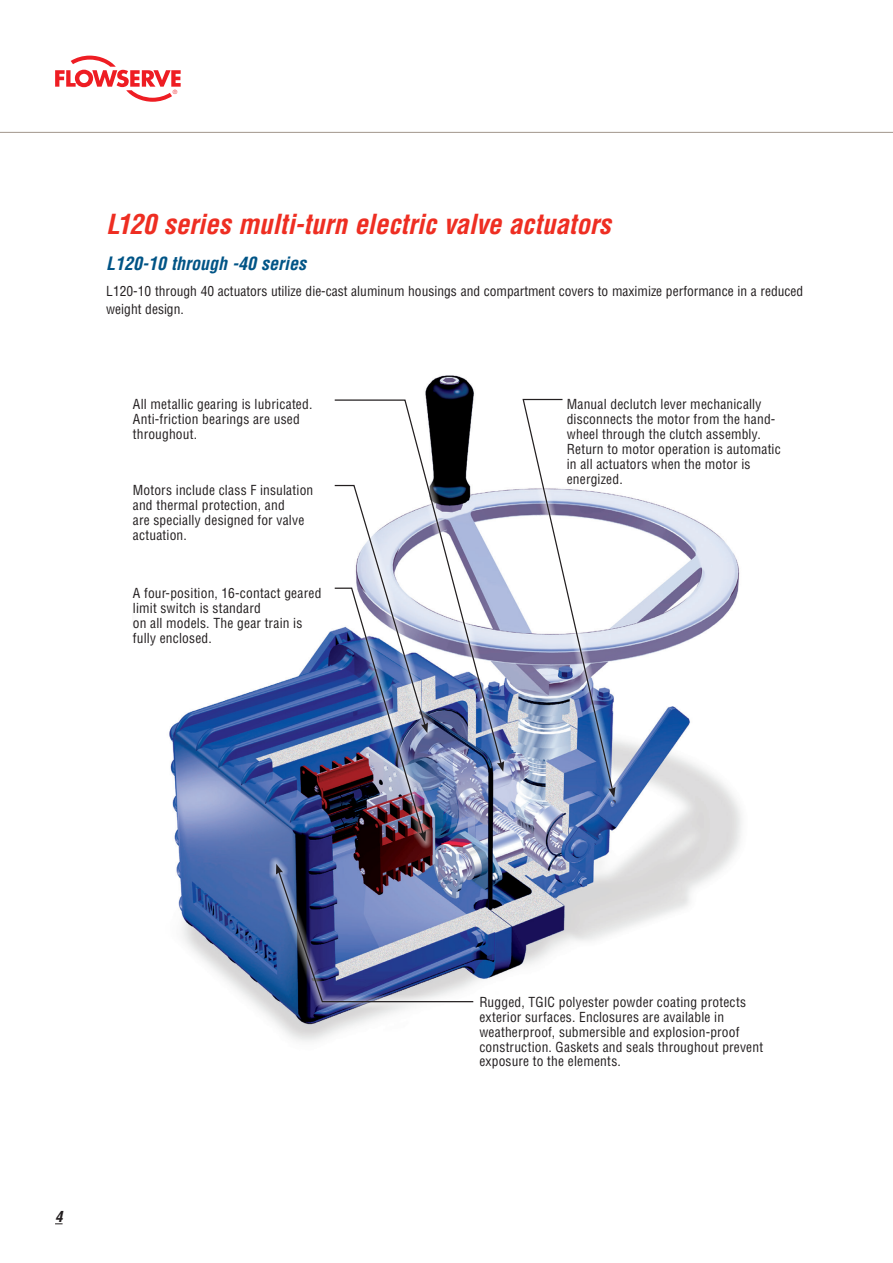
<style>
.page{position:relative;width:893px;height:1263px;background:#fff}
.page>*{position:absolute;margin:0;border:0;box-sizing:border-box;transform-origin:0 0}
.t1{font:italic 700 condensed 27px "Helvetica LT Std";letter-spacing:-.005em;color:#ee2e22}
.t2{font:italic 700 condensed 18px "Helvetica LT Std";color:#005486}
.t3{font:italic 700 condensed 15px "Helvetica LT Std";color:#231f20}
.t4{font:condensed 13.5px/15px "Helvetica LT Std";letter-spacing:.015em;color:#231f20}
.t5{font:condensed 5.7px "Helvetica";color:#ee1d23}
</style>
<div class="page">
<img style="left:169px;top:375px;width:573px;height:667px">
<svg style="left:328px;top:779px;width:104px;height:69px"></svg>
<img style="left:333px;top:779px;width:95px;height:63px">
<svg style="left:328px;top:393px;width:183px;height:386px"></svg>
<svg style="left:333px;top:399px;width:170px;height:367px"></svg>
<svg style="left:497px;top:761px;width:7px;height:11px"></svg>
<svg style="left:516px;top:392px;width:106px;height:412px"></svg>
<svg style="left:522px;top:398px;width:93px;height:399px"></svg>
<svg style="left:269px;top:857px;width:211px;height:152px;background:#707a9e"></svg>
<img style="left:276px;top:864px;width:199px;height:139px">
<hr style="left:0;top:132px;width:893px;height:1px;background:#a1968b">
<svg style="left:55px;top:56px;width:126px;height:46px"></svg>
<p class="t5" style="left:173px;top:89px;width:6px">®</p>
<h1 class="t1" style="left:106px;top:207px;width:506px">L120 series multi-turn electric valve actuators</h1>
<h2 class="t2" style="left:106px;top:252px;width:201px">L120-10 through -40 series</h2>
<p class="t4" style="left:106px;top:282px;width:698px;line-height:18px">L120-10 through 40 actuators utilize die-cast aluminum housings and compartment covers to maximize performance in a reduced weight design.</p>
<p class="t4" style="left:133px;top:396px;width:181px">All metallic gearing is lubricated.<br>Anti-friction bearings are used throughout.</p>
<p class="t4" style="left:567px;top:397px;width:216px">Manual declutch lever mechanically disconnects the motor from the hand&shy;wheel through the clutch assembly.<br>Return to motor operation is automatic in all actuators when the motor is energized.</p>
<p class="t4" style="left:133px;top:483px;width:182px">Motors include class F insulation and thermal protection, and<br>are specially designed for valve actuation.</p>
<p class="t4" style="left:133px;top:585px;width:190px">A four-position, 16-contact geared limit switch is standard<br>on all models. The gear train is fully enclosed.</p>
<p class="t3" style="left:55px;top:1207px;width:9px">4</p>
<p class="t4" style="left:479px;top:994px;width:285px">Rugged, TGIC polyester powder coating protects exterior surfaces. Enclosures are available in weatherproof, submersible and explosion-proof construction. Gaskets and seals throughout prevent exposure to the elements.</p>
</div>
